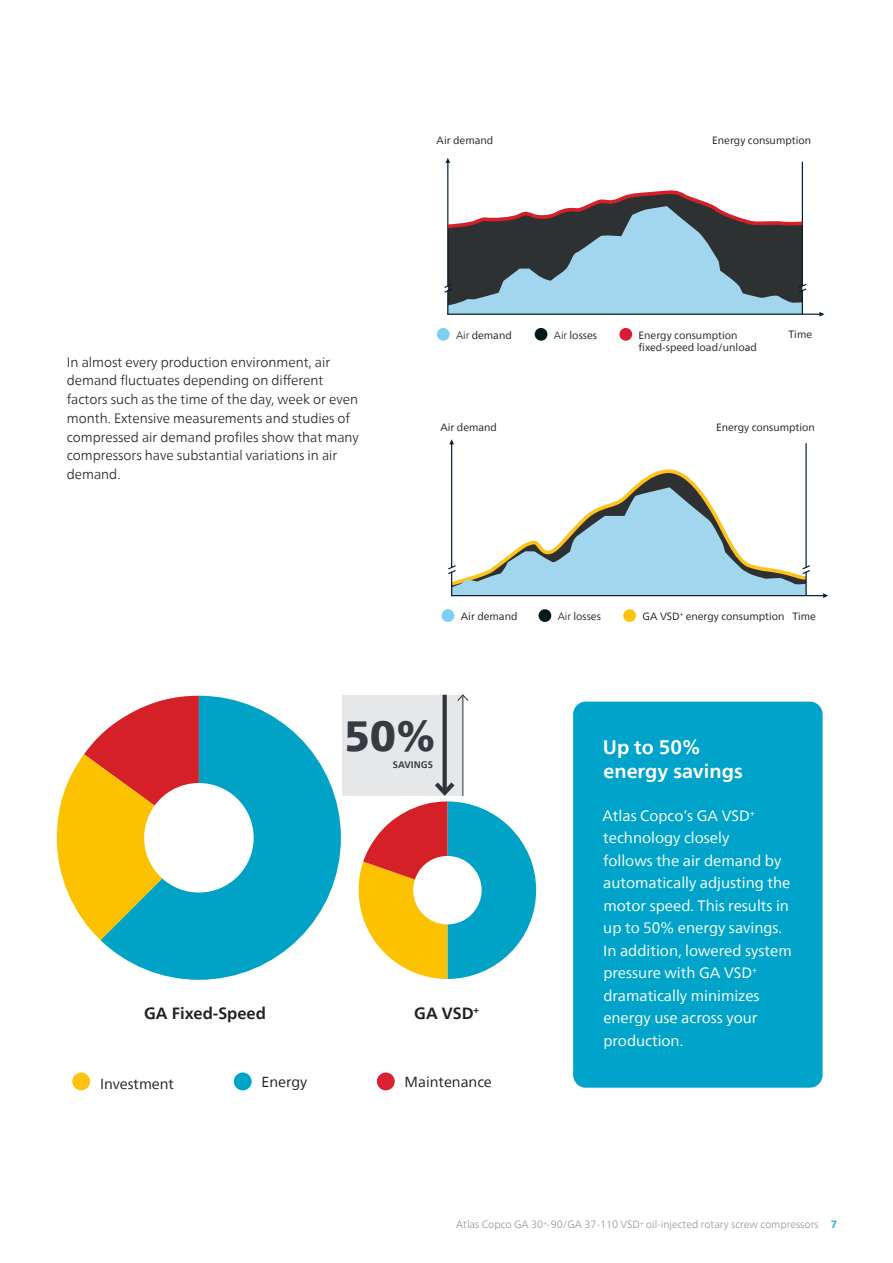
<style>
.page{position:relative;width:893px;height:1263px;background:#fff}
.page>*{position:absolute;margin:0;border:0;box-sizing:border-box;transform-origin:0 0}
.t1{font:900 42px "Neue Frutiger World";color:#353b40}
.t2{font:700 19.5px/23.4px "Neue Frutiger World";color:#fff}
.t3{font:700 16.2px "Neue Frutiger World";color:#231f20}
.t4{font:15px/22.5px "Neue Frutiger World";color:#fff}
.t5{font:14.4px "Neue Frutiger World";color:#231f20}
.t6{font:300 13.5px/18.8px "Neue Frutiger World";color:#231f20}
.t7{font:10.5px/12.6px "Neue Frutiger World";color:#231f20}
.t8{font:300 10.5px "Neue Frutiger World";color:#939598}
.t9{font:700 9.45px "Neue Frutiger World";color:#353b40}
.s1{font-weight:300}
.s2{font-weight:500;color:#00a4ca}
</style>
<div class="page">
<div style="left:573px;top:702px;width:250px;height:386px;background:#00a4ca;border-radius:13px"></div>
<svg style="left:445px;top:158px;width:5px;height:5px"></svg>
<svg style="left:819px;top:312px;width:5px;height:4px"></svg>
<hr style="left:447px;top:162px;width:1px;height:124px;background:#00202d">
<hr style="left:802px;top:162px;width:1px;height:124px;background:#00202d">
<hr style="left:447px;top:314px;width:373px;height:1px;background:#00202d">
<svg style="left:444px;top:188px;width:364px;height:126px"></svg>
<div style="left:619px;top:328px;width:13px;height:13px;background:#dc1a32;border-radius:50%"></div>
<div style="left:437px;top:328px;width:13px;height:13px;background:#7ccff2;border-radius:50%"></div>
<div style="left:535px;top:328px;width:12px;height:13px;background:#001a1a;border-radius:50%"></div>
<hr style="left:451px;top:443px;width:1px;height:124px;background:#071f30">
<hr style="left:805px;top:443px;width:2px;height:124px;background:#071f30">
<hr style="left:451px;top:595px;width:373px;height:1px;background:#071f30">
<svg style="left:448px;top:467px;width:362px;height:128px"></svg>
<svg style="left:449px;top:439px;width:5px;height:5px"></svg>
<svg style="left:823px;top:593px;width:5px;height:5px"></svg>
<div style="left:623px;top:609px;width:13px;height:13px;background:#fec210;border-radius:50%"></div>
<div style="left:442px;top:609px;width:12px;height:13px;background:#7ccff2;border-radius:50%"></div>
<div style="left:538px;top:609px;width:13px;height:13px;background:#001a1a;border-radius:50%"></div>
<svg style="left:100px;top:696px;width:112px;height:284px;fill:#00a2c5"></svg>
<svg style="left:57px;top:696px;width:142px;height:244px"></svg>
<svg style="left:207px;top:694px;width:329px;height:285px"></svg>
<div style="left:72px;top:1072px;width:18px;height:18px;background:#fec210;border-radius:50%"></div>
<div style="left:234px;top:1072px;width:18px;height:18px;background:#00a4ca;border-radius:50%"></div>
<div style="left:377px;top:1072px;width:18px;height:18px;background:#dd2135;border-radius:50%"></div>
<p class="t6" style="left:67px;top:353px;width:294px">In almost every production environment, air demand fluctuates depending on different factors such as the time of the day, week or even month. Extensive measurements and studies of compressed air demand profiles show that many compressors have substantial variations in air demand.</p>
<p class="t7" style="left:437px;top:134px;width:58px">Air demand</p>
<p class="t7" style="left:712px;top:134px;width:100px">Energy consumption</p>
<p class="t7" style="left:456px;top:329px;width:57px"><span class="s1">Air</span> demand</p>
<p class="t7" style="left:554px;top:329px;width:45px"><span class="s1">Air</span> losses</p>
<p class="t7" style="left:638px;top:329px;width:120px">Energy consumption fixed-speed load/unload</p>
<p class="t7" style="left:789px;top:328px;width:25px">Time</p>
<p class="t7" style="left:440px;top:421px;width:58px">Air demand</p>
<p class="t7" style="left:716px;top:421px;width:100px">Energy consumption</p>
<p class="t7" style="left:461px;top:610px;width:58px">Air demand</p>
<p class="t7" style="left:558px;top:610px;width:45px"><span class="s1">Air</span> losses</p>
<p class="t7" style="left:643px;top:610px;width:175px">GA VSD<sup>+</sup> energy consumption Time</p>
<h1 class="t1" style="left:344px;top:712px;width:93px">50%</h1>
<p class="t9" style="left:393px;top:756px;width:42px">SAVINGS</p>
<p class="t3" style="left:144px;top:999px;width:123px">GA Fixed-Speed</p>
<p class="t3" style="left:414px;top:999px;width:66px">GA VSD<sup>+</sup></p>
<p class="t5" style="left:100px;top:1072px;width:75px">Investment</p>
<p class="t5" style="left:262px;top:1071px;width:47px">Energy</p>
<p class="t5" style="left:405px;top:1071px;width:89px">Maintenance</p>
<h2 class="t2" style="left:603px;top:735px;width:141px">Up to 50% energy savings</h2>
<p class="t4" style="left:602px;top:804px;width:191px">Atlas Copco’s GA VSD<sup>+ </sup>technology closely<br>follows the air demand by automatically adjusting the motor speed. This results in up to 50% energy savings.<br>In addition, lowered system pressure with GA VSD<sup>+ </sup>dramatically minimizes energy use across your production.</p>
<p class="t8" style="left:456px;top:1216px;width:383px">Atlas Copco GA 30<sup>+</sup>-90/GA 37-110 VSD<sup>+</sup> oil-injected rotary screw compressors <span class="s2">7</span></p>
</div>
